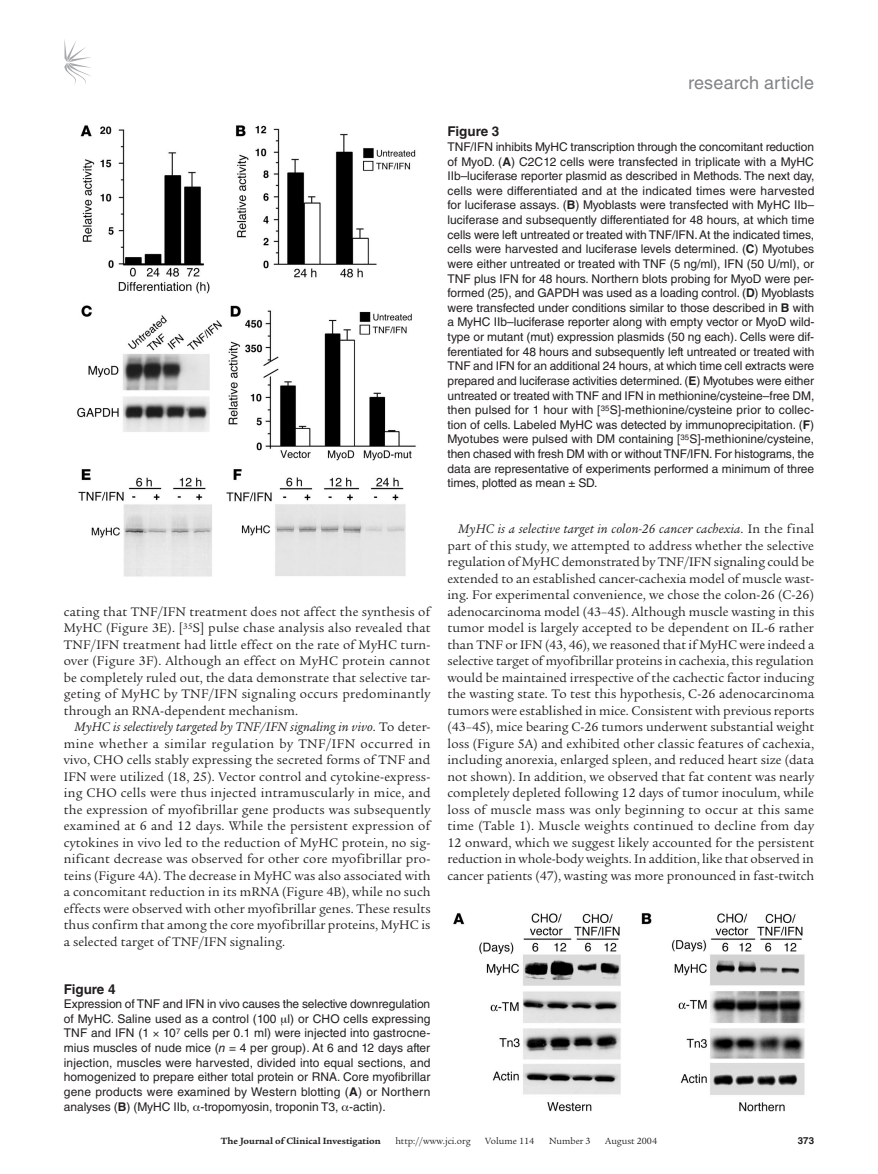
<style>
.page{position:relative;width:878px;height:1174px;background:#fff}
.page>*{position:absolute;margin:0;border:0;box-sizing:border-box;transform-origin:0 0}
.t1{font:18px "Helvetica LT Std";letter-spacing:.01em;color:#808285}
.t2{font:13.5px/16.5px "Legacy Serif Std";letter-spacing:.005em;color:#231f20;text-align:justify}
.t3{font:700 13.5px "Helvetica LT Std";color:#231f20}
.t4{font:12px/14.5px "Helvetica LT Std";color:#231f20;text-align:justify}
.t5{font:9.75px "Legacy Serif Std";color:#231f20}
.t6{font:700 9.75px "Legacy Serif Std";color:#231f20}
.t7{font:700 9.75px "Helvetica LT Std";color:#231f20}
.s1{font-style:italic}
.s2{font-weight:700}
</style>
<div class="page">
<svg style="left:64px;top:39px;width:27px;height:46px"></svg>
<img style="left:77px;top:125px;width:339px;height:452px">
<img style="left:453px;top:913px;width:352px;height:199px">
<h1 class="t1" style="left:688px;top:72px;width:127px">research article</h1>
<p class="t2" style="left:64px;top:603px;width:368px">cating that TNF/IFN treatment does not affect the synthesis of MyHC (Figure 3E). [<sup>35</sup>S] pulse chase analysis also revealed that TNF/IFN treatment had little effect on the rate of MyHC turn&shy;over (Figure 3F). Although an effect on MyHC protein cannot be completely ruled out, the data demonstrate that selective tar&shy;geting of MyHC by TNF/IFN signaling occurs predominantly through an RNA-dependent mechanism.</p>
<p class="t2" style="left:64px;top:719px;width:368px;text-indent:11px"><span class="s1">MyHC is selectively targeted by TNF/IFN signaling in vivo</span>. To deter&shy;mine whether a similar regulation by TNF/IFN occurred in vivo, CHO cells stably expressing the secreted forms of TNF and IFN were utilized (18, 25). Vector control and cytokine-express&shy;ing CHO cells were thus injected intramuscularly in mice, and the expression of myofibrillar gene products was subsequently examined at 6 and 12 days. While the persistent expression of cytokines in vivo led to the reduction of MyHC protein, no sig&shy;nificant decrease was observed for other core myofibrillar pro&shy;teins (Figure 4A). The decrease in MyHC was also associated with a concomitant reduction in its mRNA (Figure 4B), while no such effects were observed with other myofibrillar genes. These results thus confirm that among the core myofibrillar proteins, MyHC is a selected target of TNF/IFN signaling.</p>
<p class="t3" style="left:64px;top:980px;width:53px">Figure 4</p>
<p class="t4" style="left:64px;top:996px;width:368px">Expression of TNF and IFN in vivo causes the selective downregulation of MyHC. Saline used as a control (100 l) or CHO cells expressing TNF and IFN (1 10<sup>7</sup> cells per 0.1 ml) were injected into gastrocne&shy;mius muscles of nude mice (<span class="s1">n</span> = 4 per group). At 6 and 12 days after injection, muscles were harvested, divided into equal sections, and homogenized to prepare either total protein or RNA. Core myofibrillar gene products were examined by Western blotting (<span class="s2">A</span>) or Northern analyses (<span class="s2">B</span>) (MyHC IIb, -tropomyosin, troponin T3, -actin).</p>
<p class="t3" style="left:447px;top:123px;width:53px">Figure 3</p>
<p class="t4" style="left:447px;top:139px;width:368px">TNF/IFN inhibits MyHC transcription through the concomitant reduction of MyoD. (<span class="s2">A</span>) C2C12 cells were transfected in triplicate with a MyHC IIb–luciferase reporter plasmid as described in Methods. The next day, cells were differentiated and at the indicated times were harvested for luciferase assays. (<span class="s2">B</span>) Myoblasts were transfected with MyHC IIb– luciferase and subsequently differentiated for 48 hours, at which time cells were left untreated or treated with TNF/IFN. At the indicated times, cells were harvested and luciferase levels determined. (<span class="s2">C</span>) Myotubes were either untreated or treated with TNF (5 ng/ml), IFN (50 U/ml), or TNF plus IFN for 48 hours. Northern blots probing for MyoD were per&shy;formed (25), and GAPDH was used as a loading control. (<span class="s2">D</span>) Myoblasts were transfected under conditions similar to those described in <span class="s2">B</span> with a MyHC IIb–luciferase reporter along with empty vector or MyoD wild&shy;type or mutant (mut) expression plasmids (50 ng each). Cells were dif&shy;ferentiated for 48 hours and subsequently left untreated or treated with TNF and IFN for an additional 24 hours, at which time cell extracts were prepared and luciferase activities determined. (<span class="s2">E</span>) Myotubes were either untreated or treated with TNF and IFN in methionine/cysteine–free DM, then pulsed for 1 hour with [<sup>35</sup>S]-methionine/cysteine prior to collec&shy;tion of cells. Labeled MyHC was detected by immunoprecipitation. (<span class="s2">F</span>)<br>Myotubes were pulsed with DM containing [<sup>35</sup>S]-methionine/cysteine, then chased with fresh DM with or without TNF/IFN. For histograms, the data are representative of experiments performed a minimum of three times, plotted as mean ± SD.</p>
<p class="t2" style="left:447px;top:521px;width:368px;text-indent:11px"><span class="s1">MyHC is a selective target in colon-26 cancer cachexia</span>. In the final part of this study, we attempted to address whether the selective regulation of MyHC demonstrated by TNF/IFN signaling could be extended to an established cancer-cachexia model of muscle wast&shy;ing. For experimental convenience, we chose the colon-26 (C-26) adenocarcinoma model (43–45). Although muscle wasting in this tumor model is largely accepted to be dependent on IL-6 rather than TNF or IFN (43, 46), we reasoned that if MyHC were indeed a selective target of myofibrillar proteins in cachexia, this regulation would be maintained irrespective of the cachectic factor inducing the wasting state. To test this hypothesis, C-26 adenocarcinoma tumors were established in mice. Consistent with previous reports (43–45), mice bearing C-26 tumors underwent substantial weight loss (Figure 5A) and exhibited other classic features of cachexia, including anorexia, enlarged spleen, and reduced heart size (data not shown). In addition, we observed that fat content was nearly completely depleted following 12 days of tumor inoculum, while loss of muscle mass was only beginning to occur at this same time (Table 1). Muscle weights continued to decline from day 12 onward, which we suggest likely accounted for the persistent reduction in whole-body weights. In addition, like that observed in cancer patients (47), wasting was more pronounced in fast-twitch</p>
<p class="t6" style="left:221px;top:1135px;width:161px">The Journal of Clinical Investigation</p>
<p class="t5" style="left:395px;top:1135px;width:77px">http://www.jci.org</p>
<p class="t5" style="left:485px;top:1135px;width:50px">Volume 114</p>
<p class="t5" style="left:549px;top:1135px;width:43px">Number 3</p>
<p class="t5" style="left:605px;top:1135px;width:53px">August 2004</p>
<p class="t7" style="left:797px;top:1134px;width:18px">373</p>
</div>
